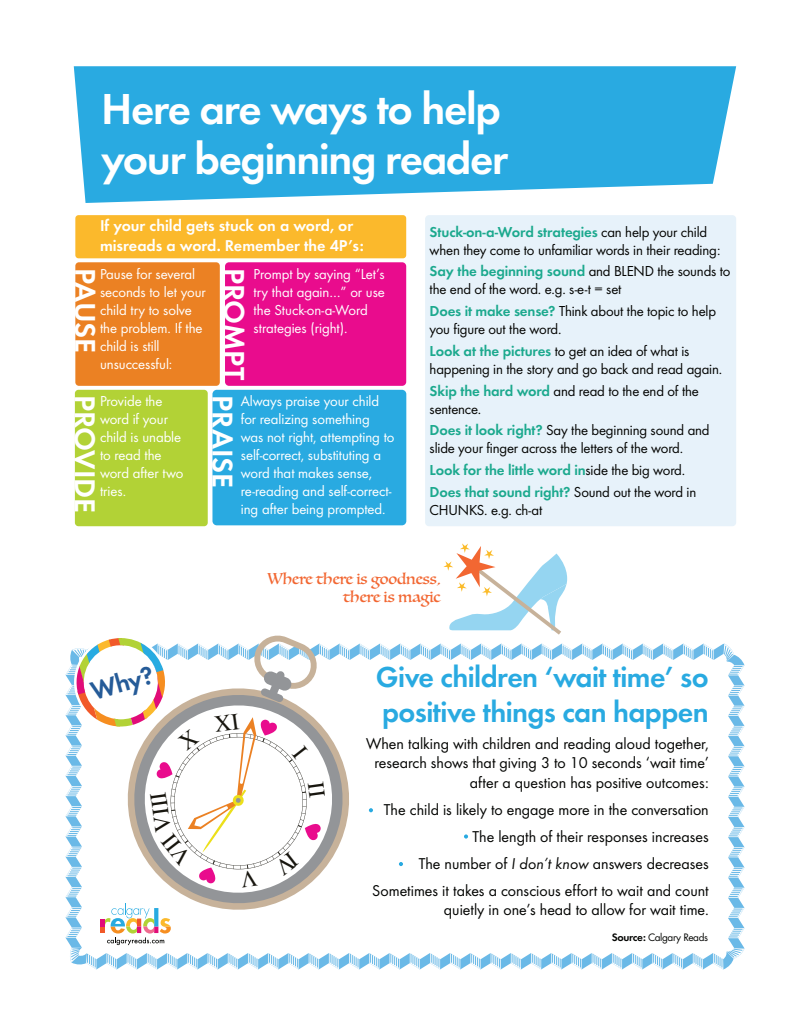
<style>
.page{position:relative;width:810px;height:1035px;background:#fff}
.page>*{position:absolute;margin:0;border:0;box-sizing:border-box;transform-origin:0 0}
.t1{font:45px/50px "Futura Dem";letter-spacing:-.03em;color:#fff}
.t2{font:30px/35px "Futura Dem";letter-spacing:-.02em;color:#29aae1}
.t3{font:30px "Futura Dem";letter-spacing:-.005em;color:#fff}
.t4{font:26.38px "Futura Dem";color:#255b98}
.t5{font:23px "Times";color:#18160f}
.t6{font:16.25px/27px "Futura Boo";color:#040503;text-align:right}
.t7{font:16.25px/19.5px "Futura Dem";color:#fff}
.t8{font:15.25px/18.2px "Luminari";color:#f26732;text-align:right}
.t9{font:15px/18px "Futura Boo";letter-spacing:-.005em;color:#fff}
.t10{font:15px/21.8px "Futura Boo";letter-spacing:-.01em;color:#040503}
.t11{font:15px/21.8px "Futura Dem";letter-spacing:-.01em;color:#1ca98e}
.t12{font:11.25px "Futura Boo";letter-spacing:-.03em;color:#040503}
.s1{font-family:"Futura Boo";color:#040503}
.s2{font-family:"Futura Dem";color:#1ca98e}
.s3{font-family:"Futura Boo Obl"}
.s4{font-family:"Futura Dem"}
</style>
<div class="page">
<svg style="left:74px;top:66px;width:662px;height:137px;fill:#29aae1"></svg>
<div style="left:425px;top:215px;width:311px;height:311px;background:#e7f2fa;border-radius:4px"></div>
<div style="left:75px;top:215px;width:331px;height:43px;background:#fbb92c;border-radius:3px"></div>
<div style="left:75px;top:262px;width:145px;height:124px;background:#eb8123;border-radius:4px"></div>
<div style="left:75px;top:390px;width:133px;height:136px;background:#b2d236;border-radius:4px"></div>
<div style="left:212px;top:390px;width:194px;height:135px;background:#29aae1;border-radius:4px"></div>
<div style="left:225px;top:262px;width:181px;height:124px;background:#e90c8d;border-radius:4px"></div>
<svg style="left:66px;top:543px;width:678px;height:426px"></svg>
<h1 class="t1" style="left:101px;top:82px;width:409px">Here are ways to help your beginning reader</h1>
<p class="t7" style="left:100px;top:215px;width:265px">If your child gets stuck on a word, or misreads a word. Remember the 4P’s:</p>
<p class="t9" style="left:100px;top:264px;width:107px">Pause for several seconds to let your child try to solve the problem. If the child is still unsuccessful:</p>
<p class="t9" style="left:254px;top:264px;width:133px">Prompt by saying “Let’s try that again…” or use the Stuck-on-a-Word strategies (right).</p>
<h2 class="t3" style="left:106px;top:268px;width:87px;rotate:90deg">PAUSE</h2>
<h2 class="t3" style="left:255px;top:268px;width:114px;rotate:90deg">PROMPT</h2>
<h2 class="t3" style="left:106px;top:395px;width:120px;rotate:90deg">PROVIDE</h2>
<p class="t9" style="left:241px;top:391px;width:155px">Always praise your child for realizing something was not right, attempting to self-correct, substituting a word that makes sense, re-reading and self-correct&shy;ing after being prompted.</p>
<p class="t9" style="left:100px;top:391px;width:85px">Provide the word if your child is unable to read the word after two tries.</p>
<h2 class="t3" style="left:243px;top:395px;width:95px;rotate:90deg">PRAISE</h2>
<p class="t11" style="left:430px;top:220px;width:279px">Stuck-on-a-Word strategies <span class="s1">can help your child</span></p>
<p class="t10" style="left:430px;top:238px;width:292px">when they come to unfamiliar words in their reading:</p>
<p class="t11" style="left:430px;top:260px;width:303px">Say the beginning sound <span class="s1">and BLEND the sounds to</span></p>
<p class="t10" style="left:430px;top:278px;width:288px">the end of the word. e.g. s-e-t = set<br><span class="s2">Does it make sense?</span> Think about the topic to help</p>
<p class="t10" style="left:430px;top:318px;width:261px">you figure out the word.<br><span class="s2">Look at the pictures</span> to get an idea of what is</p>
<p class="t10" style="left:430px;top:357px;width:294px">happening in the story and go back and read again.<br><span class="s2">Skip the hard word</span> and read to the end of the</p>
<p class="t10" style="left:430px;top:397px;width:282px">sentence.<br><span class="s2">Does it look right?</span> Say the beginning sound and</p>
<p class="t10" style="left:430px;top:437px;width:255px">slide your finger across the letters of the word.</p>
<p class="t11" style="left:430px;top:459px;width:268px">Look for the little word in<span class="s1">side the big word.<br></span>Does that sound right? <span class="s1">Sound out the word in</span></p>
<p class="t10" style="left:430px;top:498px;width:114px">CHUNKS. e.g. ch-at</p>
<h3 class="t4" style="left:86px;top:674px;width:66px;rotate:-16deg">Why?</h3>
<h3 class="t5" style="left:142px;top:835px;width:41px;rotate:-98deg">VIII</h3>
<p class="t8" style="left:268px;top:570px;width:174px">Where there is goodness, there is magic</p>
<h2 class="t2" style="left:376px;top:658px;width:334px">Give children ‘wait time’ so positive things can happen</h2>
<p class="t6" style="left:366px;top:733px;width:344px;line-height:19.5px">When talking with children and reading aloud together, research shows that giving 3 to 10 seconds ‘wait time’ after a question has positive outcomes:</p>
<p class="t6" style="left:372px;top:795px;width:338px">The child is likely to engage more in the conversation The length of their responses increases<br>The number of <span class="s3">I don’t know</span> answers decreases Sometimes it takes a conscious effort to wait and count</p>
<p class="t6" style="left:444px;top:896px;width:266px">quietly in one’s head to allow for wait time.</p>
<p class="t12" style="left:612px;top:930px;width:98px"><span class="s4">Source:</span> Calgary Reads</p>
</div>
